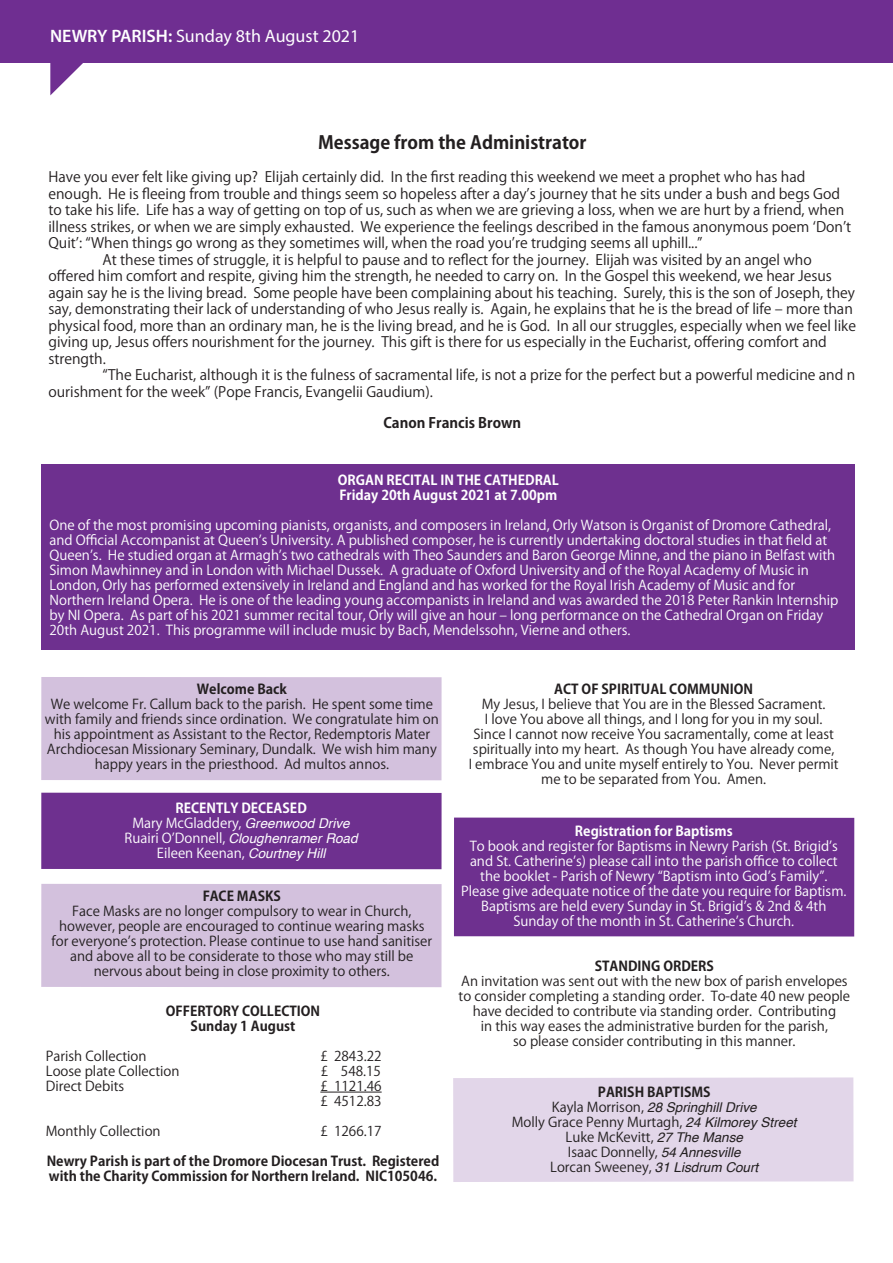
<style>
.page{position:relative;width:893px;height:1263px;background:#fff}
.page>*{position:absolute;margin:0;border:0;box-sizing:border-box;transform-origin:0 0}
.t1{font:18px "Myriad Pro";color:#fff}
.t2{font:700 18px "Koz Go Pro";color:#231f20}
.t3{font:14.25px "Koz Go Pro";color:#231f20}
.t4{font:700 14.25px "Koz Go Pro";color:#231f20}
.t5{font:13.5px/15px "Koz Go Pro";color:#231f20;text-align:center}
.t6{font:13.5px/15px "Koz Go Pro";color:#fff}
.t7{font:700 13.5px/15px "Koz Go Pro";color:#231f20;text-align:center}
.t8{font:700 13.5px/15px "Koz Go Pro";color:#fff}
.t9{font:italic 13.5px "Helvetica";color:#fff}
.t10{font:italic 13.5px "Helvetica";color:#231f20}
.s1{font-weight:600}
.s2{font-weight:400}
.s3{font-family:"Helvetica";font-weight:400;font-style:italic}
.s4{font-family:"Koz Go Pro";font-style:normal}
.s5{font-family:"Helvetica";font-style:italic}
</style>
<div class="page">
<div style="left:453px;top:1077px;width:401px;height:105px;background:#e2d6e9"></div>
<div style="left:41px;top:464px;width:813px;height:186px;background:#6e308f"></div>
<div style="left:41px;top:884px;width:401px;height:103px;background:#d3c1dd"></div>
<hr style="left:320px;top:1092px;width:62px;height:1px;background:#231f20">
<div style="left:454px;top:817px;width:400px;height:119px;background:#6e308f"></div>
<div style="left:0;top:0;width:893px;height:63px;background:#6f2e91"></div>
<svg style="left:50px;top:63px;width:33px;height:32px"></svg>
<div style="left:41px;top:677px;width:401px;height:103px;background:#d3c1dd"></div>
<div style="left:41px;top:793px;width:401px;height:76px;background:#6e308f"></div>
<p class="t1" style="left:50px;top:25px;width:311px"><span class="s1">NEWRY PARISH:</span> Sunday 8th August 2021</p>
<p class="t1" style="left:48px;top:27px;width:342px"><span class="s1">NEWRY PARISH:</span> Sunday 31st December 2017</p>
<p class="t2" style="left:318px;top:131px;width:270px">Message from the Administrator</p>
<p class="t3" style="left:48px;top:168px;width:758px">Have you ever felt like giving up? Elijah certainly did. In the first reading this weekend we meet a prophet who has had</p>
<p class="t3" style="left:48px;top:184px;width:793px">enough. He is fleeing from trouble and things seem so hopeless after a dayʼs journey that he sits under a bush and begs God</p>
<p class="t3" style="left:48px;top:201px;width:797px">to take his life. Life has a way of getting on top of us, such as when we are grieving a loss, when we are hurt by a friend, when</p>
<p class="t3" style="left:48px;top:217px;width:804px">illness strikes, or when we are simply exhausted. We experience the feelings described in the famous anonymous poem ʻDonʼt</p>
<p class="t3" style="left:48px;top:234px;width:656px">Quitʼ: “When things go wrong as they sometimes will, when the road youʼre trudging seems all uphill...”</p>
<p class="t3" style="left:102px;top:250px;width:711px">At these times of struggle, it is helpful to pause and to reflect for the journey. Elijah was visited by an angel who</p>
<p class="t3" style="left:48px;top:267px;width:785px">offered him comfort and respite, giving him the strength, he needed to carry on. In the Gospel this weekend, we hear Jesus</p>
<p class="t3" style="left:48px;top:283px;width:808px">again say he is the living bread. Some people have been complaining about his teaching. Surely, this is the son of Joseph, they</p>
<p class="t3" style="left:48px;top:300px;width:806px">say, demonstrating their lack of understanding of who Jesus really is. Again, he explains that he is the bread of life ‒ more than</p>
<p class="t3" style="left:48px;top:316px;width:809px">physical food, more than an ordinary man, he is the living bread, and he is God. In all our struggles, especially when we feel like</p>
<p class="t3" style="left:48px;top:333px;width:780px">giving up, Jesus offers nourishment for the journey. This gift is there for us especially in the Eucharist, offering comfort and</p>
<p class="t3" style="left:48px;top:349px;width:59px">strength.</p>
<p class="t3" style="left:102px;top:366px;width:754px">“The Eucharist, although it is the fulness of sacramental life, is not a prize for the perfect but a powerful medicine and n</p>
<p class="t3" style="left:48px;top:382px;width:386px">ourishment for the week” (Pope Francis, Evangelii Gaudium).</p>
<p class="t4" style="left:383px;top:414px;width:139px">Canon Francis Brown</p>
<p class="t8" style="left:338px;top:473px;width:223px">ORGAN RECITAL IN THE CATHEDRAL<br>Friday 20th August 2021 at 7.00pm</p>
<p class="t6" style="left:50px;top:518px;width:790px">One of the most promising upcoming pianists, organists, and composers in Ireland, Orly Watson is Organist of Dromore Cathedral, and Official Accompanist at Queenʼs University. A published composer, he is currently undertaking doctoral studies in that field at Queenʼs. He studied organ at Armaghʼs two cathedrals with Theo Saunders and Baron George Minne, and the piano in Belfast with Simon Mawhinney and in London with Michael Dussek. A graduate of Oxford University and of the Royal Academy of Music in London, Orly has performed extensively in Ireland and England and has worked for the Royal Irish Academy of Music and for Northern Ireland Opera. He is one of the leading young accompanists in Ireland and was awarded the 2018 Peter Rankin Internship by NI Opera. As part of his 2021 summer recital tour, Orly will give an hour ‒ long performance on the Cathedral Organ on Friday 20th August 2021. This programme will include music by Bach, Mendelssohn, Vierne and others.</p>
<p class="t7" style="left:197px;top:683px;width:92px">Welcome Back</p>
<p class="t5" style="left:45px;top:697px;width:395px">We welcome Fr. Callum back to the parish. He spent some time with family and friends since ordination. We congratulate him on his appointment as Assistant to the Rector, Redemptoris Mater Archdiocesan Missionary Seminary, Dundalk. We wish him many happy years in the priesthood. Ad multos annos.</p>
<p class="t8" style="left:133px;top:801px;width:219px;text-align:center">RECENTLY DECEASED<br><span class="s2">Mary McGladdery,</span> <span class="s3">Greenwood Drive</span></p>
<p class="t9" style="left:125px;top:827px;width:234px"><span class="s4">Ruairi OʼDonnell,</span> Cloughenramer Road</p>
<p class="t6" style="left:157px;top:845px;width:170px">Eileen Keenan, <span class="s5">Courtney Hill</span></p>
<p class="t7" style="left:203px;top:890px;width:80px">FACE MASKS</p>
<p class="t5" style="left:52px;top:904px;width:382px">Face Masks are no longer compulsory to wear in Church, however, people are encouraged to continue wearing masks for everyoneʼs protection. Please continue to use hand sanitiser and above all to be considerate to those who may still be nervous about being in close proximity to others.</p>
<p class="t7" style="left:166px;top:1004px;width:156px">OFFERTORY COLLECTION<br>Sunday 1 August</p>
<p class="t5" style="left:46px;top:1048px;width:102px">Parish Collection</p>
<p class="t5" style="left:320px;top:1048px;width:63px">£ 2843.22</p>
<p class="t5" style="left:46px;top:1063px;width:135px">Loose plate Collection</p>
<p class="t5" style="left:321px;top:1063px;width:62px">£ 548.15</p>
<p class="t5" style="left:46px;top:1078px;width:80px">Direct Debits</p>
<p class="t5" style="left:320px;top:1078px;width:63px;text-align:left">£ 1121.46 £ 4512.83</p>
<p class="t5" style="left:46px;top:1123px;width:116px">Monthly Collection</p>
<p class="t5" style="left:320px;top:1123px;width:63px">£ 1266.17</p>
<p class="t7" style="left:47px;top:1154px;width:394px;text-align:left">Newry Parish is part of the Dromore Diocesan Trust. Registered with the Charity Commission for Northern Ireland. NIC105046.</p>
<p class="t7" style="left:554px;top:683px;width:200px">ACT OF SPIRITUAL COMMUNION</p>
<p class="t5" style="left:469px;top:697px;width:371px">My Jesus, I believe that You are in the Blessed Sacrament.<br>I love You above all things, and I long for you in my soul.<br>Since I cannot now receive You sacramentally, come at least spiritually into my heart. As though You have already come,<br>I embrace You and unite myself entirely to You. Never permit me to be separated from You. Amen.</p>
<p class="t8" style="left:575px;top:824px;width:159px">Registration for Baptisms</p>
<p class="t6" style="left:461px;top:839px;width:387px;text-align:center">To book and register for Baptisms in Newry Parish (St. Brigidʼs and St. Catherineʼs) please call into the parish office to collect the booklet - Parish of Newry “Baptism into Godʼs Family”.<br>Please give adequate notice of the date you require for Baptism.<br>Baptisms are held every Sunday in St. Brigidʼs &amp; 2nd &amp; 4th Sunday of the month in St. Catherineʼs Church.</p>
<p class="t7" style="left:595px;top:959px;width:121px">STANDING ORDERS</p>
<p class="t5" style="left:459px;top:973px;width:393px">An invitation was sent out with the new box of parish envelopes to consider completing a standing order. To-date 40 new people have decided to contribute via standing order. Contributing<br>in this way eases the administrative burden for the parish,<br>so please consider contributing in this manner.</p>
<p class="t7" style="left:598px;top:1085px;width:114px">PARISH BAPTISMS</p>
<p class="t10" style="left:552px;top:1096px;width:206px"><span class="s4">Kayla Morrison,</span> 28 Springhill Drive</p>
<p class="t5" style="left:512px;top:1115px;width:286px">Molly Grace Penny Murtagh, <span class="s5">24 Kilmorey Street </span>Luke McKevitt, <span class="s5">27 The Manse<br></span>Isaac Donnelly, <span class="s5">54 Annesville<br></span>Lorcan Sweeney, <span class="s5">31 Lisdrum Court</span></p>
</div>
